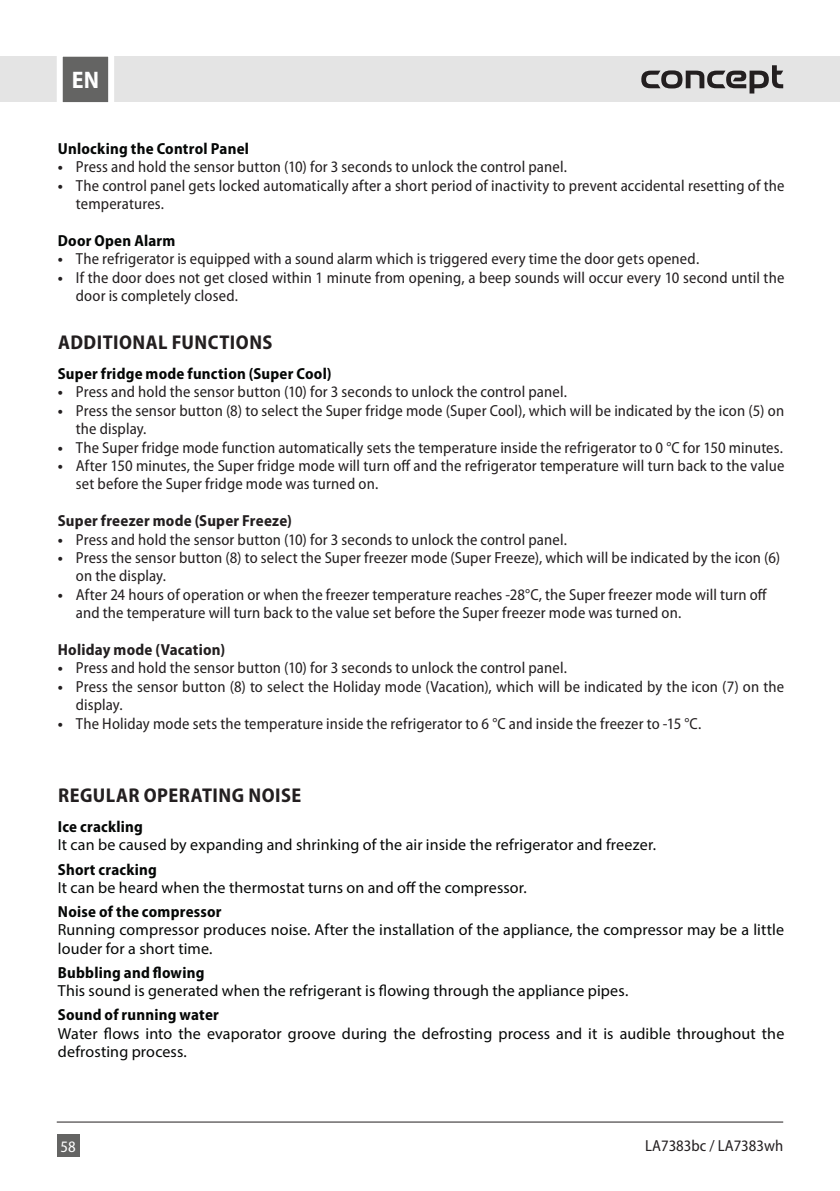
<style>
.page{position:relative;width:840px;height:1191px;background:#fff}
.page>*{position:absolute;margin:0;border:0;box-sizing:border-box;transform-origin:0 0}
.t1{font:700 semi-condensed 24px "Myriad Pro";color:#fff}
.t2{font:700 semi-condensed 20px "Myriad Pro";letter-spacing:.025em;color:#231f20}
.t3{font:semi-condensed 16px/18.4px "Myriad Pro";letter-spacing:.01em;color:#231f20}
.t4{font:16px/18.4px "Myriad Pro";letter-spacing:.01em;color:#050706}
.t5{font:700 semi-condensed 16px "Myriad Pro";letter-spacing:.015em;color:#050706}
.t6{font:700 semi-condensed 16px "Myriad Pro";letter-spacing:.015em;color:#231f20}
.t7{font:semi-condensed 16px "Myriad Pro";color:#fff}
.s1{font-weight:700}
</style>
<div class="page">
<div style="left:0;top:57px;width:839px;height:45px;background:#e4e4e4"></div>
<div style="left:57px;top:1134px;width:22px;height:23px;background:#646463"></div>
<svg style="left:54px;top:56px;width:63px;height:47px;background:#909090"></svg>
<hr style="left:57px;top:1121px;width:725px;height:1px;background:#231f20">
<svg style="left:641px;top:65px;width:141px;height:28px"></svg>
<h1 class="t1" style="left:72px;top:67px;width:29px">EN</h1>
<p class="t5" style="left:58px;top:139px;width:193px">Unlocking the Control Panel</p>
<p class="t3" style="left:58px;top:158px;width:510px"><span class="s1">•</span> Press and hold the sensor button (10) for 3 seconds to unlock the control panel.</p>
<p class="t3" style="left:76px;top:176px;width:709px;text-indent:-18px"><span class="s1">•</span> The control panel gets locked automatically after a short period of inactivity to prevent accidental resetting of the temperatures.</p>
<p class="t5" style="left:58px;top:231px;width:119px">Door Open Alarm</p>
<p class="t3" style="left:58px;top:250px;width:642px"><span class="s1">•</span> The refrigerator is equipped with a sound alarm which is triggered every time the door gets opened.</p>
<p class="t3" style="left:76px;top:268px;width:709px;text-indent:-18px"><span class="s1">•</span> If the door does not get closed within 1 minute from opening, a beep sounds will occur every 10 second until the door is completely closed.</p>
<p class="t2" style="left:58px;top:331px;width:216px">ADDITIONAL FUNCTIONS</p>
<p class="t5" style="left:58px;top:365px;width:275px">Super fridge mode function (Super Cool)</p>
<p class="t3" style="left:58px;top:383px;width:510px"><span class="s1">•</span> Press and hold the sensor button (10) for 3 seconds to unlock the control panel.</p>
<p class="t3" style="left:76px;top:401px;width:709px;text-indent:-18px"><span class="s1">•</span> Press the sensor button (8) to select the Super fridge mode (Super Cool), which will be indicated by the icon (5) on the display.</p>
<p class="t3" style="left:58px;top:438px;width:726px"><span class="s1">•</span> The Super fridge mode function automatically sets the temperature inside the refrigerator to 0 °C for 150 minutes.</p>
<p class="t3" style="left:76px;top:457px;width:709px;text-indent:-18px"><span class="s1">•</span> After 150 minutes, the Super fridge mode will turn off and the refrigerator temperature will turn back to the value set before the Super fridge mode was turned on.</p>
<p class="t6" style="left:58px;top:512px;width:235px">Super freezer mode (Super Freeze)</p>
<p class="t3" style="left:58px;top:530px;width:510px"><span class="s1">•</span> Press and hold the sensor button (10) for 3 seconds to unlock the control panel.</p>
<p class="t3" style="left:76px;top:549px;width:705px;text-indent:-18px"><span class="s1">•</span> Press the sensor button (8) to select the Super freezer mode (Super Freeze), which will be indicated by the icon (6) on the display.</p>
<p class="t3" style="left:76px;top:585px;width:692px;text-indent:-18px"><span class="s1">•</span> After 24 hours of operation or when the freezer temperature reaches -28°C, the Super freezer mode will turn off and the temperature will turn back to the value set before the Super freezer mode was turned on.</p>
<p class="t6" style="left:58px;top:641px;width:169px">Holiday mode (Vacation)</p>
<p class="t3" style="left:58px;top:659px;width:510px"><span class="s1">•</span> Press and hold the sensor button (10) for 3 seconds to unlock the control panel.</p>
<p class="t3" style="left:76px;top:677px;width:709px;text-indent:-18px"><span class="s1">•</span> Press the sensor button (8) to select the Holiday mode (Vacation), which will be indicated by the icon (7) on the display.</p>
<p class="t3" style="left:58px;top:714px;width:644px"><span class="s1">•</span> The Holiday mode sets the temperature inside the refrigerator to 6 °C and inside the freezer to -15 °C.</p>
<p class="t2" style="left:58px;top:784px;width:244px">REGULAR OPERATING NOISE</p>
<p class="t5" style="left:58px;top:817px;width:87px">Ice crackling</p>
<p class="t4" style="left:58px;top:835px;width:599px">It can be caused by expanding and shrinking of the air inside the refrigerator and freezer.</p>
<p class="t5" style="left:58px;top:860px;width:100px">Short cracking</p>
<p class="t4" style="left:58px;top:878px;width:470px">It can be heard when the thermostat turns on and off the compressor.</p>
<p class="t5" style="left:58px;top:902px;width:165px">Noise of the compressor</p>
<p class="t4" style="left:58px;top:920px;width:727px">Running compressor produces noise. After the installation of the appliance, the compressor may be a little louder for a short time.</p>
<p class="t5" style="left:58px;top:963px;width:148px">Bubbling and flowing</p>
<p class="t4" style="left:58px;top:981px;width:571px">This sound is generated when the refrigerant is flowing through the appliance pipes.</p>
<p class="t5" style="left:58px;top:1006px;width:162px">Sound of running water</p>
<p class="t4" style="left:58px;top:1024px;width:727px">Water flows into the evaporator groove during the defrosting process and it is audible throughout the defrosting process.</p>
<p class="t7" style="left:60px;top:1138px;width:17px">58</p>
<p class="t3" style="left:644px;top:1136px;width:139px">LA7383bc / LA7383wh</p>
</div>
